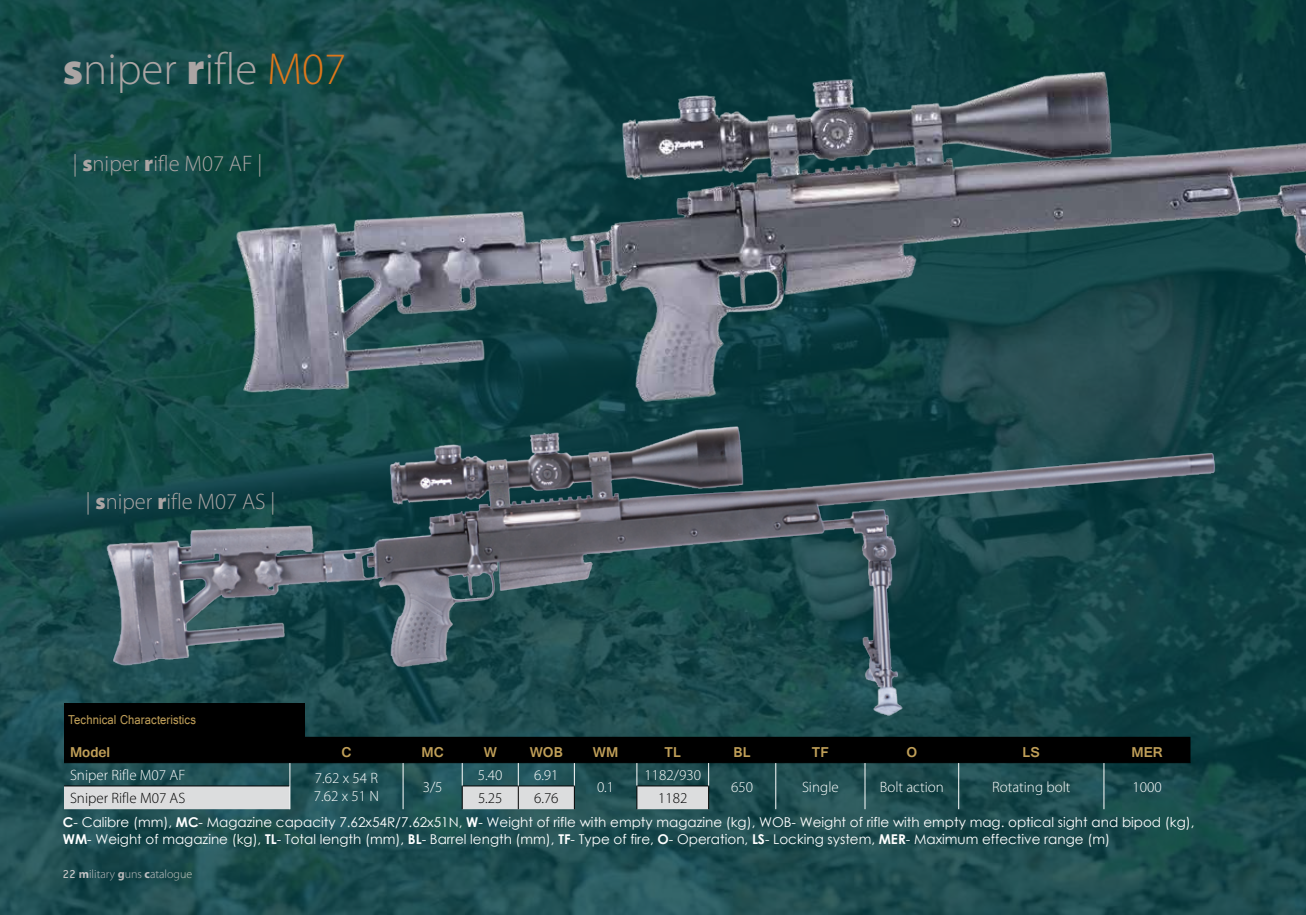
<style>
.page{position:relative;width:1306px;height:915px;background:#fff}
.page>*{position:absolute;margin:0;border:0;box-sizing:border-box;transform-origin:0 0}
.t1{font:300 45px "Myriad Pro";color:#aba5a4}
.t2{font:300 22.5px "Myriad Pro";color:#aba5a4}
.t3{font:300 15px/18px "Myriad Pro";color:#fff}
.t4{font:300 15px "Myriad Pro";color:#000}
.t5{font:700 15px "Gautami";color:#c09f58}
.t6{font:13.5px/16.2px "Century Gothic";color:#fff}
.t7{font:13.5px "Gautami";letter-spacing:.01em;color:#c09f58;scale:.9 1}
.t8{font:300 12px "Myriad Pro";color:#dcddde}
.s1{font-weight:900}
.s2{color:#dd771b}
.s3{font-weight:700}
.s4{font-family:"Gautami";font-weight:400}
</style>
<div class="page">
<img style="left:0;top:0;width:1305px;height:914px">
<img style="left:207px;top:47px;width:1098px;height:454px">
<img style="left:101px;top:361px;width:1121px;height:373px">
<div style="left:64px;top:702px;width:240px;height:39px;background:#000"></div>
<svg style="left:64px;top:736px;width:1126px;height:72px;background:#284143"></svg>
<h1 class="t1" style="left:63px;top:42px;width:285px"><span class="s1">s</span>niper <span class="s1">r</span>ifle <span class="s2">M07</span></h1>
<h2 class="t2" style="left:73px;top:150px;width:191px">| <span class="s1">s</span>niper <span class="s1">r</span>ifle M07 AF |</h2>
<h2 class="t2" style="left:86px;top:488px;width:191px">| <span class="s1">s</span>niper <span class="s1">r</span>ifle M07 AS |</h2>
<p class="t7" style="left:68px;top:711px;width:144px">Technical Characteristics</p>
<p class="t5" style="left:70px;top:742px;width:42px">Model</p>
<p class="t5" style="left:341px;top:742px;width:12px">C</p>
<p class="t5" style="left:421px;top:742px;width:24px">MC</p>
<p class="t5" style="left:483px;top:742px;width:15px">W</p>
<p class="t5" style="left:529px;top:742px;width:35px">WOB</p>
<p class="t5" style="left:593px;top:742px;width:27px">WM</p>
<p class="t5" style="left:664px;top:742px;width:18px">TL</p>
<p class="t5" style="left:733px;top:742px;width:19px">BL</p>
<p class="t5" style="left:811px;top:742px;width:18px">TF</p>
<p class="t5" style="left:906px;top:742px;width:12px">O</p>
<p class="t5" style="left:1022px;top:742px;width:19px">LS</p>
<p class="t5" style="left:1131px;top:742px;width:33px">MER</p>
<p class="t3" style="left:70px;top:765px;width:117px">Sniper Rifle M07 AF</p>
<p class="t3" style="left:314px;top:768px;width:67px">7.62 x 54 R<br>7.62 x 51 N</p>
<p class="t3" style="left:423px;top:777px;width:21px">3/5</p>
<p class="t3" style="left:644px;top:765px;width:58px">1182/930</p>
<p class="t3" style="left:478px;top:765px;width:26px">5.40</p>
<p class="t3" style="left:534px;top:765px;width:26px">6.91</p>
<p class="t3" style="left:731px;top:777px;width:23px">650</p>
<p class="t3" style="left:802px;top:777px;width:38px">Single</p>
<p class="t3" style="left:879px;top:777px;width:66px">Bolt action</p>
<p class="t3" style="left:992px;top:777px;width:80px">Rotating bolt</p>
<p class="t3" style="left:1132px;top:777px;width:31px">1000</p>
<p class="t3" style="left:597px;top:777px;width:19px">0.1</p>
<p class="t4" style="left:70px;top:788px;width:117px">Sniper Rifle M07 AS</p>
<p class="t4" style="left:478px;top:788px;width:26px">5.25</p>
<p class="t4" style="left:534px;top:788px;width:26px">6.76</p>
<p class="t4" style="left:658px;top:788px;width:31px">1182</p>
<p class="t6" style="left:63px;top:813px;width:1133px"><span class="s3">C</span>- Calibre (mm), <span class="s3">MC</span>- Magazine capacity 7.62x54R/7.62x51N, <span class="s3">W</span>- Weight of rifle with empty magazine (kg), WOB- Weight of rifle with empty mag. optical sight and bipod (kg),<br><span class="s3">WM</span>- Weight of magazine (kg), <span class="s3">TL</span>- Total length (mm), <span class="s3">BL</span>- Barrel length (mm), <span class="s3">TF</span>- Type of fire, <span class="s3">O</span>- Operation, <span class="s3">LS</span>- Locking system, <span class="s3">MER</span>- Maximum effective range (m)</p>
<p class="t8" style="left:62px;top:866px;width:131px"><span class="s4">22</span> <span class="s3">m</span>ilitary <span class="s3">g</span>uns <span class="s3">c</span>atalogue</p>
</div>
